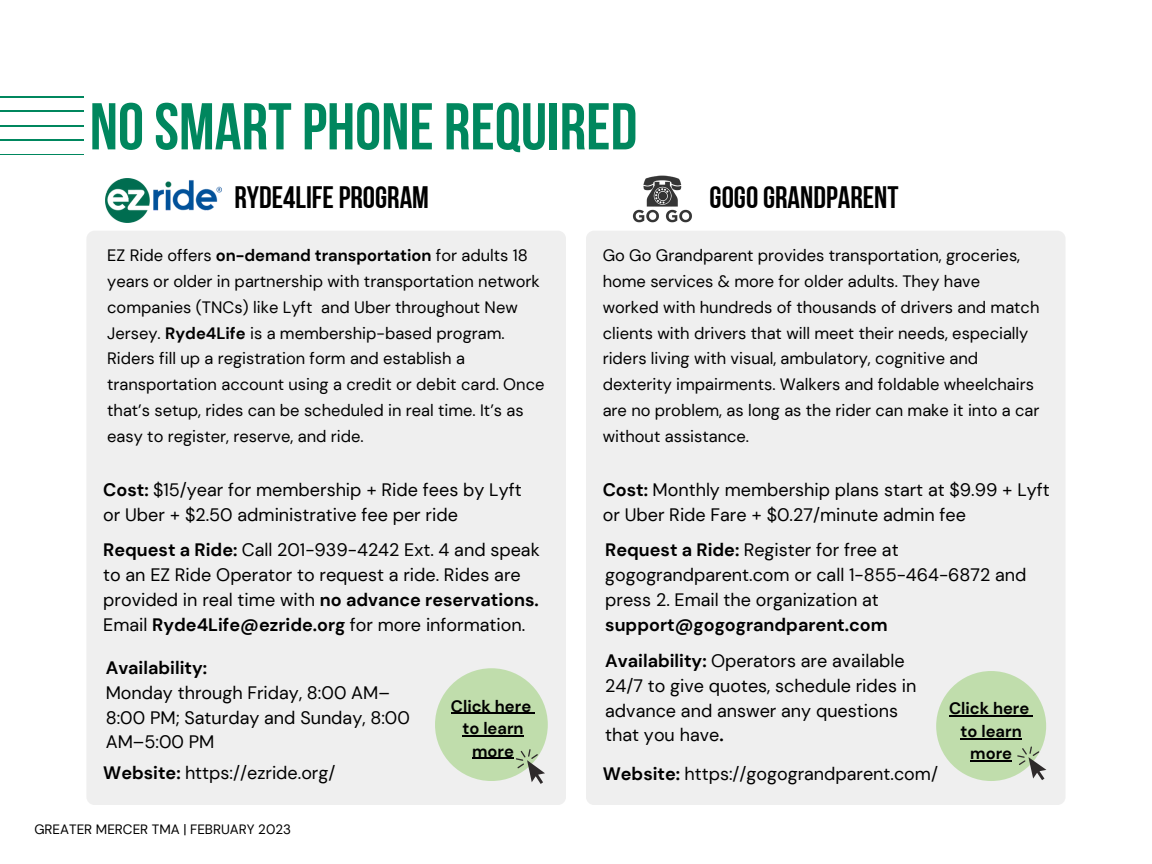
<style>
.page{position:relative;width:1152px;height:864px;background:#fff}
.page>*{position:absolute;margin:0;border:0;box-sizing:border-box;transform-origin:0 0}
.t1{font:66px "Bebas Neue Cyrillic";color:#00875e}
.t2{font:31.05px "Bebas Neue Cyrillic";color:#000}
.t3{font:18px/24.8px "DM Sans";color:#000}
.t4{font:700 18px/36.5px "DM Sans";color:#000}
.t5{font:16.5px/25.8px "DM Sans";color:#000}
.t6{font:700 16.5px/22.5px "DM Sans";color:#000;text-align:center}
.t7{font:13.5px "DM Sans";color:#000}
.s1{font-weight:700}
.s2{font-weight:400}
</style>
<div class="page">
<img style="left:106px;top:179px;width:116px;height:44px">
<div style="left:86px;top:231px;width:480px;height:574px;background:#efefef;border-radius:8px"></div>
<div style="left:586px;top:231px;width:480px;height:574px;background:#efefef;border-radius:8px"></div>
<div style="left:435px;top:668px;width:113px;height:113px;background:#c0ddac;border-radius:50%"></div>
<svg style="left:516px;top:749px;width:29px;height:35px"></svg>
<hr style="left:451px;top:713px;width:80px;height:1px;background:#000">
<hr style="left:463px;top:735px;width:61px;height:2px;background:#000">
<hr style="left:472px;top:758px;width:42px;height:1px;background:#000">
<img style="left:632px;top:175px;width:60px;height:48px">
<div style="left:936px;top:671px;width:110px;height:110px;background:#c0ddac;border-radius:50%"></div>
<svg style="left:1017px;top:746px;width:29px;height:34px"></svg>
<hr style="left:949px;top:716px;width:80px;height:1px;background:#000">
<hr style="left:961px;top:738px;width:61px;height:2px;background:#000">
<hr style="left:970px;top:761px;width:42px;height:1px;background:#000">
<hr style="left:0;top:96px;width:84px;height:1px;background:#00875e">
<hr style="left:0;top:97px;width:84px;height:1px;background:#00875e">
<hr style="left:0;top:110px;width:84px;height:1px;background:#00875e">
<hr style="left:0;top:111px;width:84px;height:1px;background:#00875e">
<hr style="left:0;top:125px;width:84px;height:1px;background:#00875e">
<hr style="left:0;top:126px;width:84px;height:1px;background:#00875e">
<hr style="left:0;top:139px;width:84px;height:1px;background:#00875e">
<hr style="left:0;top:140px;width:84px;height:1px;background:#00875e">
<hr style="left:0;top:154px;width:84px;height:1px;background:#00875e">
<hr style="left:0;top:155px;width:84px;height:1px;background:#00875e">
<h1 class="t1" style="left:90px;top:100px;width:549px">NOSMARTPHONE REQUIRED</h1>
<h2 class="t2" style="left:234px;top:184px;width:196px">RYDE4LIFEPROGRAM</h2>
<h2 class="t2" style="left:710px;top:184px;width:190px">GOGOGRANDPARENT</h2>
<p class="t5" style="left:107px;top:242px;width:439px">EZ Ride offers <span class="s1">on-demand transportation</span> for adults 18 years or older in partnership with transportation network companies (TNCs) like Lyft and Uber throughout New Jersey. <span class="s1">Ryde4Life</span> is a membership-based program.<br>Riders fill up a registration form and establish a transportation account using a credit or debit card. Once that’s setup, rides can be scheduled in real time. It’s as easy to register, reserve, and ride.</p>
<p class="t3" style="left:103px;top:477px;width:420px"><span class="s1">Cost:</span> $15/year for membership + Ride fees by Lyft or Uber + $2.50 administrative fee per ride</p>
<p class="t3" style="left:103px;top:538px;width:438px"><span class="s1">Request a Ride:</span> Call 201-939-4242 Ext. 4 and speak to an EZ Ride Operator to request a ride. Rides are provided in real time with <span class="s1">no advance reservations.<br></span>Email <span class="s1">Ryde4Life@ezride.org</span> for more information.</p>
<p class="t4" style="left:106px;top:650px;width:103px">Availability:</p>
<p class="t3" style="left:106px;top:680px;width:306px">Monday through Friday, 8:00 AM–<br>8:00 PM; Saturday and Sunday, 8:00<br>AM–5:00 PM</p>
<p class="t6" style="left:451px;top:695px;width:82px">Click here to learn more</p>
<p class="t3" style="left:103px;top:760px;width:234px"><span class="s1">Website:</span> https://ezride.org/</p>
<p class="t7" style="left:34px;top:820px;width:258px">GREATER MERCER TMA | FEBRUARY 2023</p>
<p class="t5" style="left:603px;top:242px;width:438px">Go Go Grandparent provides transportation, groceries, home services &amp; more for older adults. They have worked with hundreds of thousands of drivers and match clients with drivers that will meet their needs, especially riders living with visual, ambulatory, cognitive and dexterity impairments. Walkers and foldable wheelchairs are no problem, as long as the rider can make it into a car without assistance.</p>
<p class="t3" style="left:603px;top:477px;width:449px"><span class="s1">Cost:</span> Monthly membership plans start at $9.99 + Lyft or Uber Ride Fare + $0.27/minute admin fee</p>
<p class="t3" style="left:605px;top:538px;width:423px"><span class="s1">Request a Ride:</span> Register for free at gogograndparent.com or call 1-855-464-6872 and press 2. Email the organization at</p>
<p class="t4" style="left:605px;top:606px;width:301px">support@gogograndparent.com<br>Availability: <span class="s2">Operators are available</span></p>
<p class="t3" style="left:605px;top:673px;width:313px">24/7 to give quotes, schedule rides in advance and answer any questions that you have<span class="s1">.</span></p>
<p class="t3" style="left:603px;top:762px;width:337px"><span class="s1">Website:</span> https://gogograndparent.com/</p>
<p class="t6" style="left:949px;top:697px;width:82px">Click here to learn more</p>
</div>
